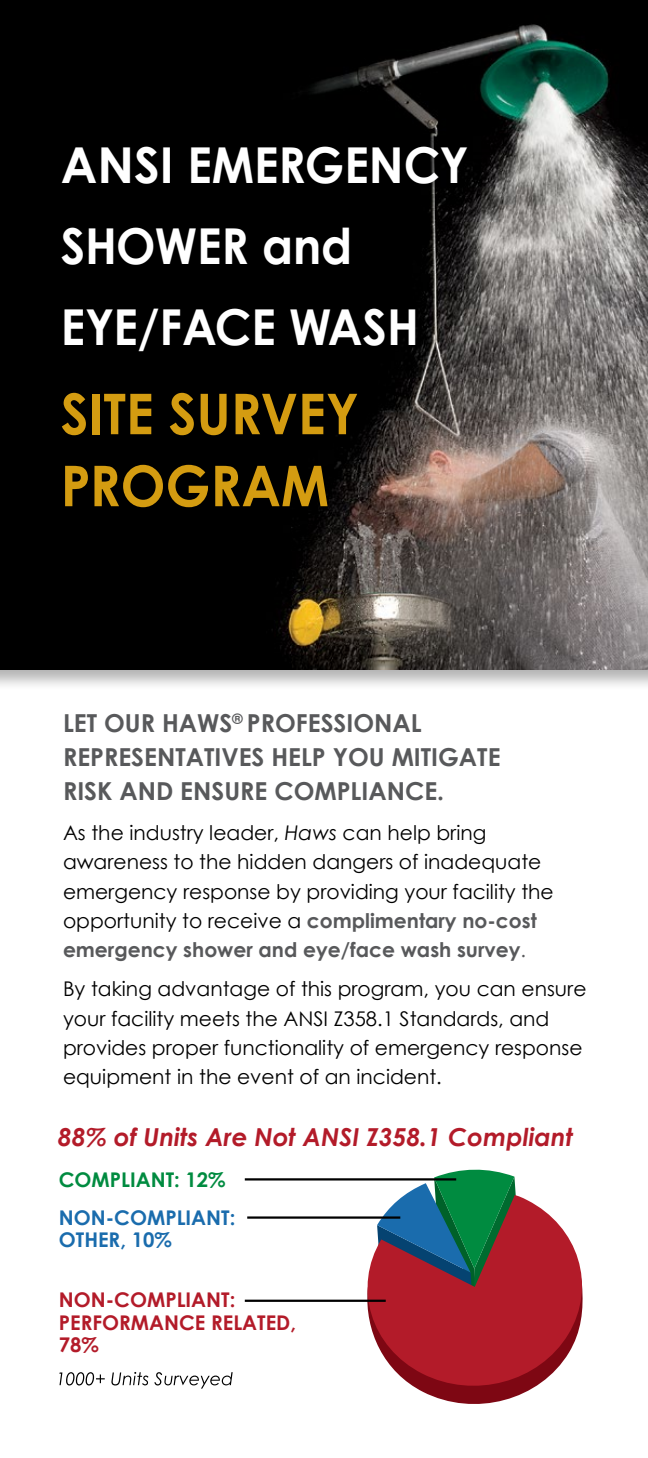
<style>
.page{position:relative;width:648px;height:1458px;background:#fff}
.page>*{position:absolute;margin:0;border:0;box-sizing:border-box;transform-origin:0 0}
.t1{font:700 56.25px/72px "Century Gothic";color:#d49c11;scale:.95 1}
.t2{font:700 49.5px/81px "Century Gothic";color:#fff}
.t3{font:700 24.75px/33.8px "Century Gothic";color:#58595b}
.t4{font:italic 700 24.75px "Century Gothic";color:#b31b29}
.t5{font:20.25px/29.2px "Century Gothic";color:#000}
.t6{font:700 20.25px/22.5px "Century Gothic";color:#b31b29}
.t7{font:700 20.25px "Century Gothic";color:#1a6cad}
.t8{font:700 20.25px "Century Gothic";color:#008b40}
.s1{font-style:italic}
.s2{font-weight:700;color:#58595b}
.s3{color:#58595b}
</style>
<div class="page">
<div style="left:0;top:0;width:648px;height:692px;background:#000;opacity:.3"></div>
<img style="left:0;top:0;width:648px;height:669px">
<div style="left:62px;top:392px;width:311px;height:132px;background:#000"></div>
<svg style="left:59px;top:1372px;width:46px;height:14px"></svg>
<svg style="left:111px;top:1372px;width:37px;height:13px"></svg>
<svg style="left:154px;top:1372px;width:79px;height:17px"></svg>
<svg style="left:444px;top:1400px;width:60px;height:4px"></svg>
<svg style="left:405px;top:1169px;width:111px;height:26px"></svg>
<svg style="left:352px;top:1195px;width:231px;height:205px;fill:#b31b29"></svg>
<hr style="left:245px;top:1178px;width:211px;height:3px;background:#000">
<hr style="left:247px;top:1216px;width:153px;height:3px;background:#000">
<hr style="left:245px;top:1300px;width:141px;height:2px;background:#000">
<p class="t2" style="left:61px;top:122px;width:409px">ANSI EMERGENCY<br>SHOWER and<br>EYE/FACE WASH</p>
<p class="t1" style="left:61px;top:375px;width:315px">SITE SURVEY<br>PROGRAM</p>
<p class="t3" style="left:63px;top:705px;width:439px">LET OUR HAWS<sup>®</sup> PROFESSIONAL<br>REPRESENTATIVES HELP YOU MITIGATE<br>RISK AND ENSURE COMPLIANCE.</p>
<p class="t5" style="left:63px;top:818px;width:492px">As the industry leader, <span class="s1">Haws</span> can help bring awareness to the hidden dangers of inadequate emergency response by providing your facility the opportunity to receive a <span class="s2">complimentary no-cost emergency shower and eye/face wash survey</span><span class="s3">.</span></p>
<p class="t5" style="left:63px;top:974px;width:525px">By taking advantage of this program, you can ensure your facility meets the ANSI Z358.1 Standards, and provides proper functionality of emergency response equipment in the event of an incident.</p>
<p class="t4" style="left:58px;top:1118px;width:517px">88% of Units Are Not ANSI Z358.1 Compliant</p>
<p class="t8" style="left:59px;top:1164px;width:168px">COMPLIANT: 12%</p>
<p class="t7" style="left:59px;top:1202px;width:178px">NON-COMPLIANT:</p>
<p class="t7" style="left:59px;top:1225px;width:114px">OTHER, 10%</p>
<p class="t6" style="left:59px;top:1288px;width:178px">NON-COMPLIANT:</p>
<p class="t6" style="left:59px;top:1310px;width:239px">PERFORMANCE RELATED,<br>78%</p>
</div>
